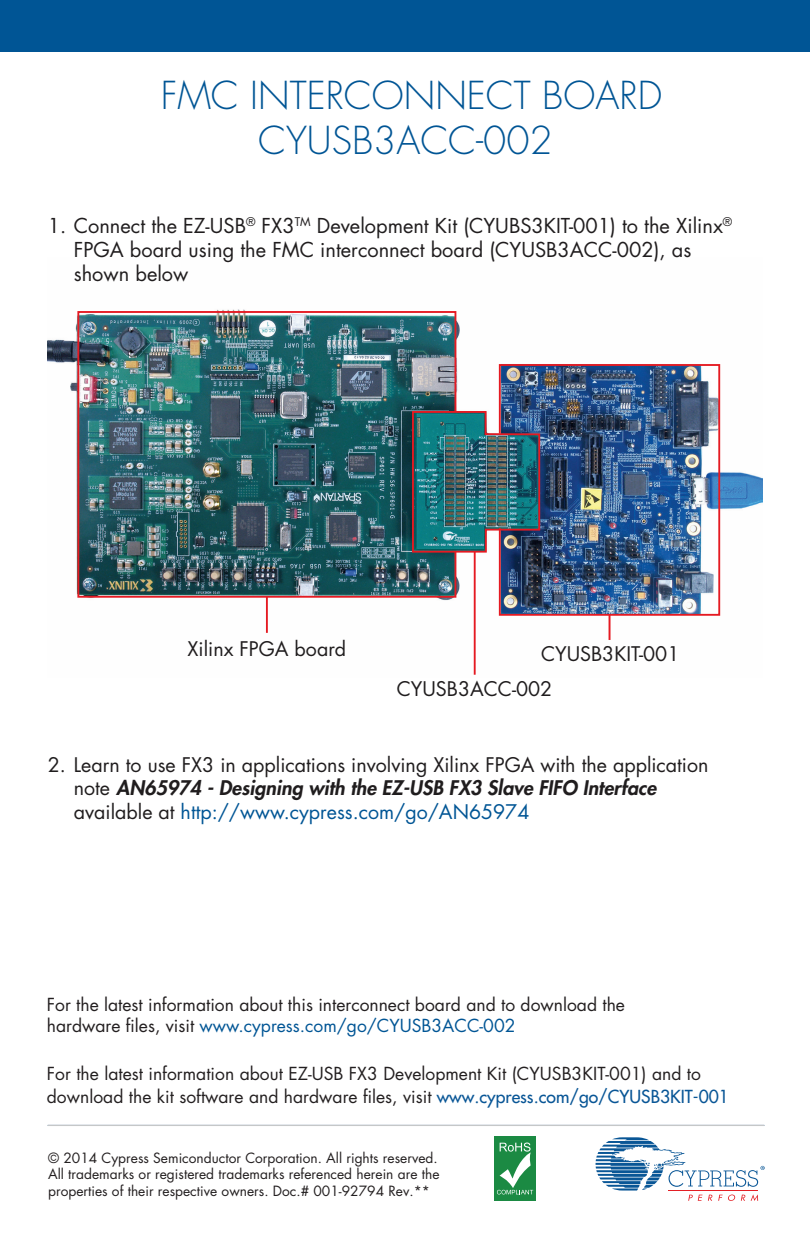
<style>
.page{position:relative;width:810px;height:1238px;background:#fff}
.page>*{position:absolute;margin:0;border:0;box-sizing:border-box;transform-origin:0 0}
.t1{font:300 37.5px/45px "Futura Std";color:#005595;text-align:center}
.t2{font:20px/24px "Futura Std";color:#201d1e}
.t3{font:19.75px/23.5px "Futura Std";color:#201d1e}
.t4{font:17.5px/21px "Futura Std";color:#231f20}
.t5{font:13.75px/16.5px "Futura Std";color:#231f20}
.s1{font-weight:800;font-style:italic}
.s2{color:#005595}
.s3{font-weight:500;color:#095696}
</style>
<div class="page">
<div style="left:0;top:0;width:810px;height:51px;background:#005595"></div>
<svg style="left:596px;top:1137px;width:169px;height:63px"></svg>
<hr style="left:48px;top:1124px;width:716px;height:2px;background:#c5c7c8">
<div style="left:494px;top:1136px;width:42px;height:65px;background:#1b8a43"></div>
<svg style="left:497px;top:1142px;width:36px;height:52px"></svg>
<img style="left:48px;top:309px;width:714px;height:366px">
<img style="left:498px;top:363px;width:223px;height:253px">
<img style="left:76px;top:310px;width:381px;height:288px">
<img style="left:411px;top:410px;width:130px;height:143px">
<hr style="left:266px;top:597px;width:2px;height:36px;background:#e51a22">
<hr style="left:474px;top:551px;width:2px;height:123px;background:#e51a22">
<hr style="left:609px;top:615px;width:2px;height:25px;background:#e51a22">
<h1 class="t1" style="left:161px;top:73px;width:503px">FMC INTERCONNECT BOARD<br>CYUSB3ACC-002</h1>
<p class="t2" style="left:74px;top:215px;width:660px;text-indent:-26px">1. Connect the EZ-USB<sup>®</sup> FX3<sup>TM</sup> Development Kit (CYUBS3KIT-001) to the Xilinx<sup>®<br></sup>FPGA board using the FMC interconnect board (CYUSB3ACC-002), as shown below</p>
<p class="t3" style="left:188px;top:638px;width:160px">Xilinx FPGA board</p>
<p class="t3" style="left:397px;top:637px;width:284px;line-height:35.2px;text-indent:144px">CYUSB3KIT-001<br>CYUSB3ACC-002</p>
<p class="t3" style="left:74px;top:754px;width:636px;text-indent:-26px">2. Learn to use FX3 in applications involving Xilinx FPGA with the application note <span class="s1">AN65974 - Designing with the EZ-USB FX3 Slave FIFO Interface </span>available at <span class="s2">http://www.cypress.com/go/AN65974</span></p>
<p class="t4" style="left:47px;top:995px;width:580px">For the latest information about this interconnect board and to download the hardware files, visit <span class="s2">www.cypress.com/go/CYUSB3ACC-002</span></p>
<p class="t4" style="left:47px;top:1063px;width:684px;line-height:23.5px">For the latest information about EZ-USB FX3 Development Kit (CYUSB3KIT-001) and to download the kit software and hardware files, visit <span class="s3">www.cypress.com/go/CYUSB3KIT-001</span></p>
<p class="t5" style="left:48px;top:1150px;width:393px">© 2014 Cypress Semiconductor Corporation. All rights reserved.<br>All trademarks or registered trademarks referenced herein are the properties of their respective owners. Doc.# 001-92794 Rev.**</p>
</div>
